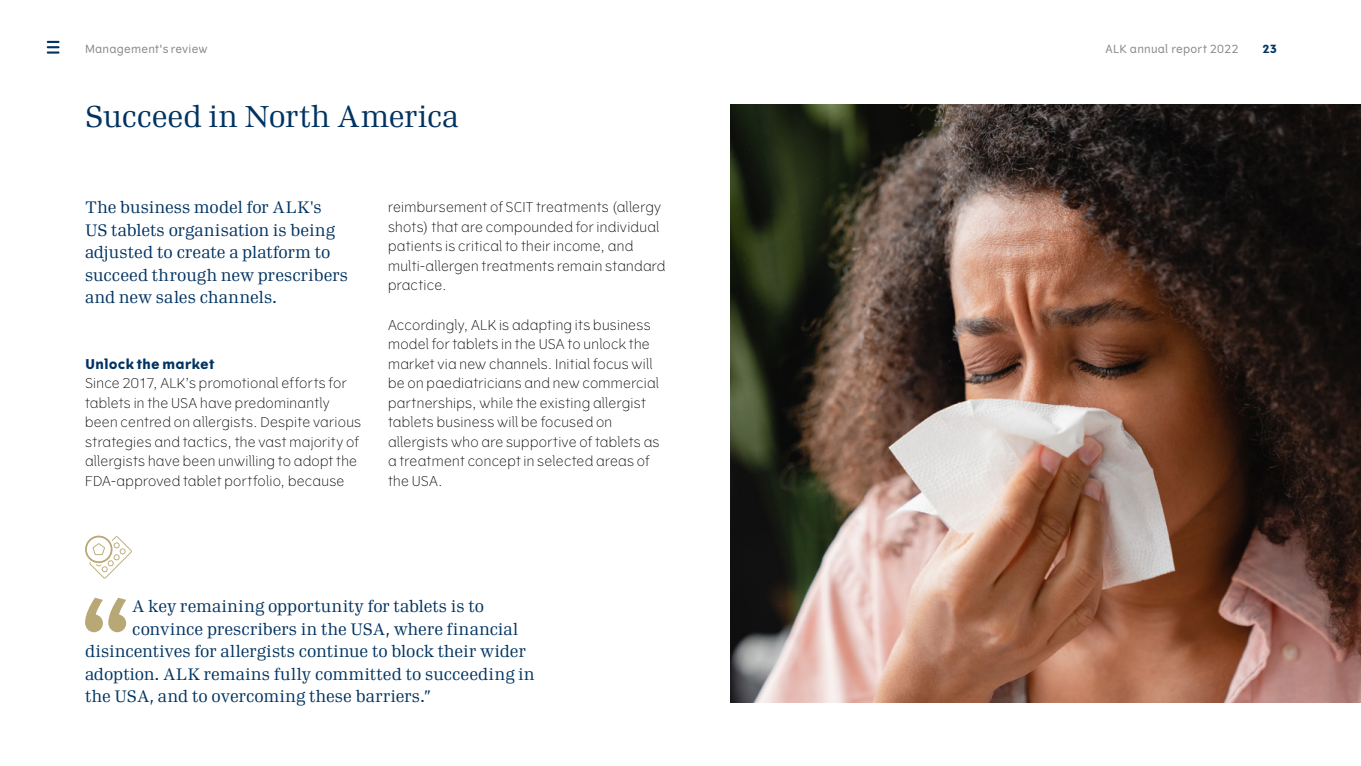
<style>
.page{position:relative;width:1361px;height:766px;background:#fff}
.page>*{position:absolute;margin:0;border:0;box-sizing:border-box;transform-origin:0 0}
.t1{font:700 90.15px "Vertigo";color:#b8a876}
.t2{font:30px "Seven Serif";letter-spacing:-.005em;color:#003361}
.t3{font:16.5px/22.5px "Seven Serif";letter-spacing:.005em;color:#003361}
.t4{font:300 13.5px/19.5px "Vertigo";letter-spacing:.02em;color:#000}
.t5{font:700 13.5px "Vertigo";letter-spacing:.025em;color:#003361}
.t6{font:11.25px "Vertigo";letter-spacing:.02em;color:#878787}
.t7{font:700 11.25px "Vertigo";color:#003361}
</style>
<div class="page">
<img style="left:730px;top:104px;width:631px;height:598px">
<svg style="left:85px;top:535px;width:47px;height:43px"></svg>
<svg style="left:47px;top:41px;width:13px;height:13px"></svg>
<p class="t6" style="left:85px;top:43px;width:124px">Management's review</p>
<p class="t6" style="left:1105px;top:43px;width:134px">ALK annual report 2022</p>
<p class="t7" style="left:1262px;top:42px;width:16px">23</p>
<h2 class="t2" style="left:85px;top:97px;width:375px">Succeed in North America</h2>
<p class="t3" style="left:85px;top:196px;width:265px">The business model for ALK's<br>US tablets organisation is being adjusted to create a platform to succeed through new prescribers and new sales channels.</p>
<p class="t5" style="left:85px;top:355px;width:131px">Unlock the market</p>
<p class="t4" style="left:85px;top:373px;width:278px">Since 2017, ALK’s promotional efforts for tablets in the USA have predominantly been centred on allergists. Despite various strategies and tactics, the vast majority of allergists have been unwilling to adopt the FDA-approved tablet portfolio, because</p>
<p class="t4" style="left:388px;top:198px;width:279px">reimbursement of SCIT treatments (allergy shots) that are compounded for individual patients is critical to their income, and multi-allergen treatments remain standard practice.</p>
<p class="t4" style="left:388px;top:315px;width:273px">Accordingly, ALK is adapting its business model for tablets in the USA to unlock the market via new channels. Initial focus will be on paediatricians and new commercial partnerships, while the existing allergist tablets business will be focused on allergists who are supportive of tablets as a treatment concept in selected areas of the USA.</p>
<h1 class="t1" style="left:79px;top:577px;width:55px">“</h1>
<p class="t3" style="left:132px;top:594px;width:353px">A key remaining opportunity for tablets is to</p>
<p class="t3" style="left:132px;top:617px;width:388px">convince prescribers in the USA, where financial</p>
<p class="t3" style="left:85px;top:639px;width:442px">disincentives for allergists continue to block their wider</p>
<p class="t3" style="left:85px;top:662px;width:451px">adoption. ALK remains fully committed to succeeding in</p>
<p class="t3" style="left:85px;top:684px;width:347px">the USA, and to overcoming these barriers.”</p>
</div>
